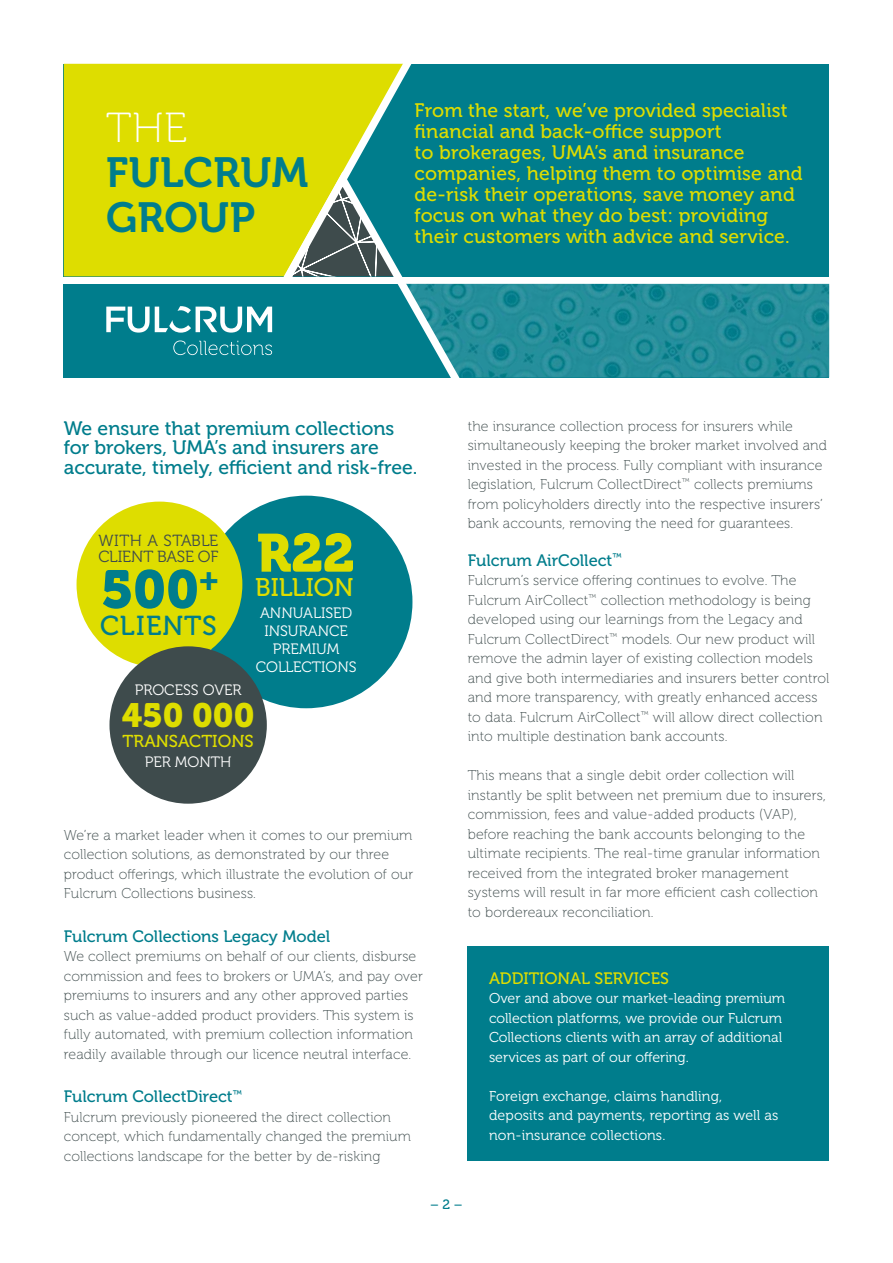
<style>
.page{position:relative;width:893px;height:1263px;background:#fff}
.page>*{position:absolute;margin:0;border:0;box-sizing:border-box;transform-origin:0 0}
.t1{font:53.25px "Museo 900";color:#007d8c}
.t2{font:53.25px "Museo 900";color:#dedd00}
.t3{font:42px/45px "Museo 700";letter-spacing:.01em;color:#007d8c}
.t4{font:42px "Museo 100";color:#fff}
.t5{font:33.45px "Museo 900";color:#dedd00}
.t6{font:27.3px "Museo 500";letter-spacing:.03em;color:#007d8c}
.t7{font:25.5px "Museo 500";color:#dedd00}
.t8{font:19.5px/21px "Museo 500";letter-spacing:.01em;color:#dedd00}
.t9{font:19.5px/19.5px "Museo 500";color:#007d8c}
.t10{font:17.25px "Museo 500";color:#dedd00}
.t11{font:16.5px "Museo 500";color:#007d8c}
.t12{font:16.5px "Museo 500";color:#dedd00}
.t13{font:16.05px/16.5px "Museo 300";color:#3e4b4c}
.t14{font:15px/18px "Museo 300";color:#fff;text-align:center}
.t15{font:14.25px/19.5px "Museo 100";letter-spacing:.01em;color:#3e4b4c}
.t16{font:14.25px/19.5px "Museo 300";color:#fff}
.t17{font:13.5px "Museo 500";color:#007d8c}
</style>
<div class="page">
<div style="left:200px;top:496px;width:212px;height:212px;background:#007d8c;border-radius:50%"></div>
<div style="left:468px;top:946px;width:361px;height:215px;background:#007d8c"></div>
<div style="left:77px;top:502px;width:165px;height:165px;background:#dedd00;border-radius:50%"></div>
<div style="left:64px;top:64px;width:765px;height:212px;background:#007d8c"></div>
<div style="left:64px;top:64px;width:348px;height:212px;background:#dedd00"></div>
<svg style="left:190px;top:164px;width:222px;height:112px"></svg>
<div style="left:64px;top:284px;width:765px;height:93px;background:#007d8c"></div>
<svg style="left:397px;top:284px;width:432px;height:93px"></svg>
<svg style="left:106px;top:306px;width:166px;height:27px"></svg>
<svg style="left:173px;top:340px;width:99px;height:15px"></svg>
<div style="left:109px;top:646px;width:158px;height:158px;background:#3e4b4c;border-radius:50%"></div>
<h2 class="t4" style="left:106px;top:105px;width:82px">THE</h2>
<h2 class="t3" style="left:106px;top:151px;width:204px">FULCRUM<br>GROUP</h2>
<p class="t8" style="left:415px;top:100px;width:390px">From the start, we’ve provided specialist financial and back-office support<br>to brokerages, UMA’s and insurance companies, helping them to optimise and de-risk their operations, save money and focus on what they do best: providing their customers with advice and service.</p>
<h3 class="t9" style="left:64px;top:418px;width:355px">We ensure that premium collections for brokers, UMA’s and insurers are accurate, timely, efficient and risk-free.</h3>
<p class="t13" style="left:98px;top:532px;width:122px">WITH A STABLE<br>CLIENT BASE OF</p>
<h1 class="t1" style="left:101px;top:559px;width:119px">500<sup>+</sup></h1>
<h3 class="t6" style="left:100px;top:611px;width:118px">CLIENTS</h3>
<p class="t14" style="left:135px;top:681px;width:108px">PROCESS OVER</p>
<h1 class="t2" style="left:257px;top:523px;width:99px">R22</h1>
<h3 class="t7" style="left:255px;top:573px;width:100px">BILLION</h3>
<p class="t14" style="left:256px;top:604px;width:102px">ANNUALISED<br>INSURANCE<br>PREMIUM<br>COLLECTIONS</p>
<h3 class="t5" style="left:122px;top:696px;width:134px">450 000</h3>
<p class="t10" style="left:123px;top:732px;width:133px">TRANSACTIONS</p>
<p class="t14" style="left:145px;top:753px;width:88px">PER MONTH</p>
<p class="t15" style="left:64px;top:825px;width:351px">We’re a market leader when it comes to our premium collection solutions, as demonstrated by our three product offerings, which illustrate the evolution of our Fulcrum Collections business.</p>
<p class="t11" style="left:64px;top:927px;width:268px">Fulcrum Collections Legacy Model</p>
<p class="t15" style="left:64px;top:947px;width:361px">We collect premiums on behalf of our clients, disburse commission and fees to brokers or UMA’s, and pay over premiums to insurers and any other approved parties such as value-added product providers. This system is fully automated, with premium collection information readily available through our licence neutral interface.</p>
<p class="t11" style="left:64px;top:1087px;width:180px">Fulcrum CollectDirect<sup>™</sup></p>
<p class="t15" style="left:64px;top:1107px;width:349px">Fulcrum previously pioneered the direct collection concept, which fundamentally changed the premium collections landscape for the better by de-risking</p>
<p class="t15" style="left:468px;top:416px;width:361px">the insurance collection process for insurers while simultaneously keeping the broker market involved and invested in the process. Fully compliant with insurance legislation, Fulcrum CollectDirect<sup>™</sup> collects premiums from policyholders directly into the respective insurers’ bank accounts, removing the need for guarantees.</p>
<p class="t11" style="left:468px;top:551px;width:156px">Fulcrum AirCollect<sup>™</sup></p>
<p class="t15" style="left:468px;top:571px;width:363px">Fulcrum’s service offering continues to evolve. The Fulcrum AirCollect<sup>™</sup> collection methodology is being developed using our learnings from the Legacy and Fulcrum CollectDirect<sup>™</sup> models. Our new product will remove the admin layer of existing collection models and give both intermediaries and insurers better control and more transparency, with greatly enhanced access to data. Fulcrum AirCollect<sup>™</sup> will allow direct collection into multiple destination bank accounts.</p>
<p class="t15" style="left:468px;top:766px;width:359px">This means that a single debit order collection will instantly be split between net premium due to insurers, commission, fees and value-added products (VAP), before reaching the bank accounts belonging to the ultimate recipients. The real-time granular information received from the integrated broker management systems will result in far more efficient cash collection to bordereaux reconciliation.</p>
<p class="t12" style="left:489px;top:969px;width:181px">ADDITIONAL SERVICES</p>
<p class="t16" style="left:489px;top:989px;width:298px">Over and above our market-leading premium collection platforms, we provide our Fulcrum Collections clients with an array of additional services as part of our offering.</p>
<p class="t16" style="left:489px;top:1086px;width:291px">Foreign exchange, claims handling, deposits and payments, reporting as well as non-insurance collections.</p>
<p class="t17" style="left:430px;top:1197px;width:34px">– 2 –</p>
</div>
